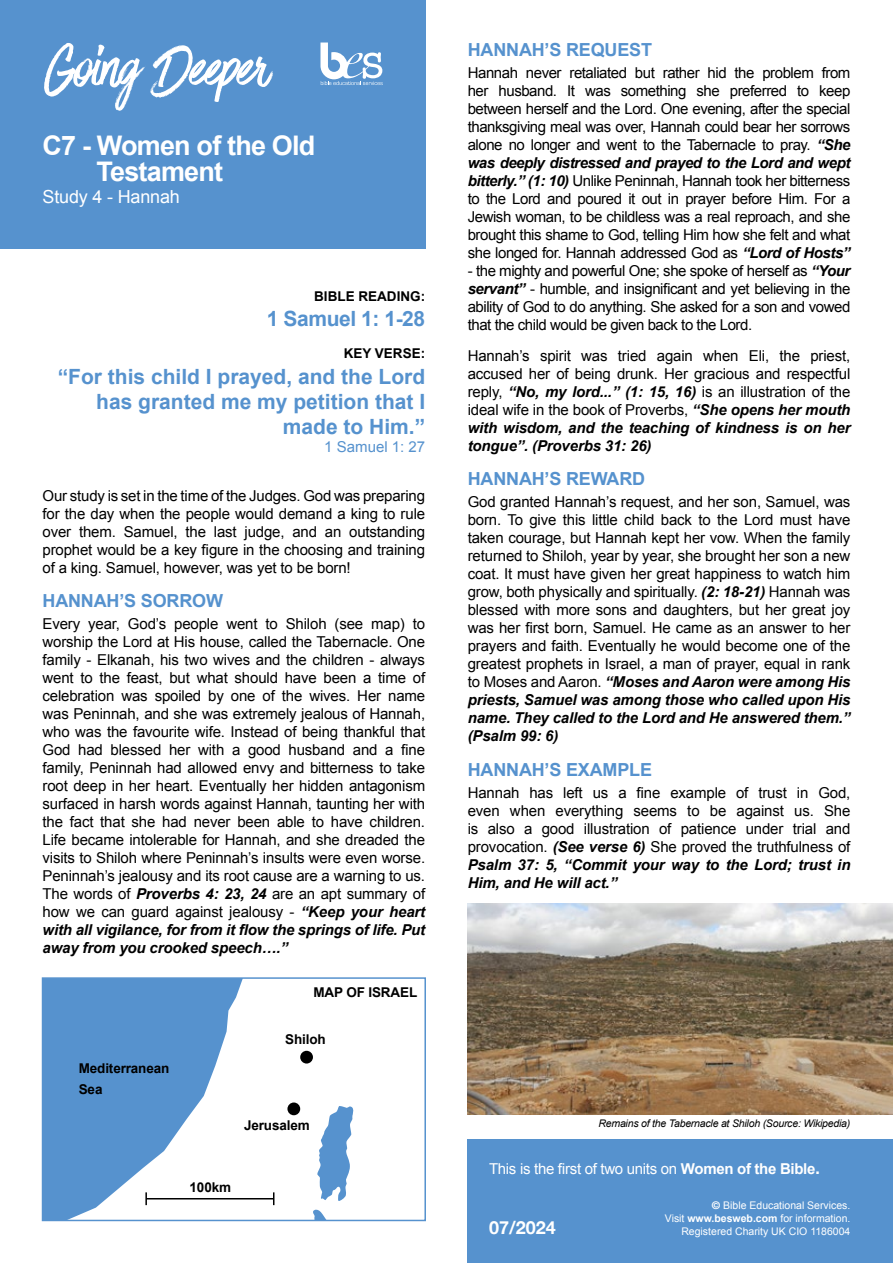
<style>
.page{position:relative;width:893px;height:1263px;background:#fff}
.page>*{position:absolute;margin:0;border:0;box-sizing:border-box;transform-origin:0 0}
.t1{font:66px "Have Heart One";letter-spacing:-.01em;color:#fff}
.t2{font:700 27px/26.4px "Arial";letter-spacing:-.03em;color:#fff}
.t3{font:700 21px/25.2px "Arial";color:#5692ce;text-align:right}
.t4{font:700 21px "Arial";letter-spacing:-.02em;color:#5692ce}
.t5{font:700 18px "Arial";letter-spacing:-.01em;color:#5692ce}
.t6{font:18px "Arial";letter-spacing:-.01em;color:#fff}
.t7{font:700 18px "Helvetica Neue";color:#fff}
.t8{font:15px/18px "Arial";letter-spacing:-.01em;color:#000;text-align:justify}
.t9{font:15px "Arial";letter-spacing:-.02em;color:#fff}
.t10{font:15px "Arial";color:#5692ce}
.t11{font:700 13.5px/20.4px "Arial";letter-spacing:-.01em;color:#000}
.t12{font:10.5px/12.6px "Arial";color:#fff;text-align:right}
.t13{font:italic 10.5px "Arial";letter-spacing:-.02em;color:#000}
.s1{font-weight:700;font-style:italic}
.s2{font-weight:700}
.s3{font-weight:700;font-size:18px}
.s4{font-family:"Helvetica Neue";font-weight:700}
</style>
<div class="page">
<div style="left:468px;top:1140px;width:425px;height:123px;background:#5692ce"></div>
<div style="left:0;top:0;width:425px;height:248px;background:#5692ce"></div>
<svg style="left:320px;top:43px;width:63px;height:42px"></svg>
<img style="left:468px;top:904px;width:425px;height:210px">
<svg style="left:45px;top:980px;width:198px;height:238px;fill:#5692ce"></svg>
<svg style="left:317px;top:1106px;width:37px;height:95px"></svg>
<svg style="left:313px;top:1209px;width:12px;height:9px"></svg>
<div style="left:42px;top:977px;width:384px;height:244px;border:2px solid #5692ce"></div>
<div style="left:300px;top:1051px;width:13px;height:12px;background:#000;border-radius:50%"></div>
<div style="left:287px;top:1102px;width:13px;height:13px;background:#000;border-radius:50%"></div>
<hr style="left:146px;top:1198px;width:128px;height:1px;background:#000">
<svg style="left:145px;top:1192px;width:2px;height:13px"></svg>
<svg style="left:273px;top:1192px;width:1px;height:13px"></svg>
<h1 class="t1" style="left:45px;top:32px;width:225px">Going Deeper</h1>
<h2 class="t2" style="left:97px;top:133px;width:220px;text-indent:-54px">C7 - Women of the Old<br>Testament</h2>
<p class="t6" style="left:43px;top:185px;width:139px">Study 4 - Hannah</p>
<p class="t11" style="left:314px;top:286px;width:112px">BIBLE READING:</p>
<h3 class="t4" style="left:267px;top:305px;width:160px">1 Samuel 1: 1-28</h3>
<p class="t11" style="left:344px;top:344px;width:83px">KEY VERSE:</p>
<h3 class="t3" style="left:58px;top:364px;width:369px">“For this child I prayed, and the Lord has granted me my petition that I made to Him.”</h3>
<p class="t10" style="left:324px;top:437px;width:102px">1 Samuel 1: 27</p>
<p class="t8" style="left:43px;top:487px;width:384px">Our study is set in the time of the Judges. God was preparing for the day when the people would demand a king to rule over them. Samuel, the last judge, and an outstanding prophet would be a key figure in the choosing and training of a king. Samuel, however, was yet to be born!</p>
<p class="t5" style="left:43px;top:589px;width:182px">HANNAH’S SORROW</p>
<p class="t8" style="left:43px;top:615px;width:384px">Every year, God’s people went to Shiloh (see map) to worship the Lord at His house, called the Tabernacle. One family - Elkanah, his two wives and the children - always went to the feast, but what should have been a time of celebration was spoiled by one of the wives. Her name was Peninnah, and she was extremely jealous of Hannah, who was the favourite wife. Instead of being thankful that God had blessed her with a good husband and a fine family, Peninnah had allowed envy and bitterness to take root deep in her heart. Eventually her hidden antagonism surfaced in harsh words against Hannah, taunting her with the fact that she had never been able to have children.<br>Life became intolerable for Hannah, and she dreaded the visits to Shiloh where Peninnah’s insults were even worse.<br>Peninnah’s jealousy and its root cause are a warning to us.<br>The words of <span class="s1">Proverbs 4: 23, 24</span> are an apt summary of how we can guard against jealousy - <span class="s1">“Keep your heart with all vigilance, for from it flow the springs of life. Put away from you crooked speech….”</span></p>
<p class="t11" style="left:313px;top:983px;width:105px">MAP OF ISRAEL</p>
<p class="t11" style="left:79px;top:1059px;width:92px">Mediterranean<br>Sea</p>
<p class="t11" style="left:285px;top:1029px;width:42px">Shiloh</p>
<p class="t5" style="left:468px;top:37px;width:186px">HANNAH’S REQUEST</p>
<p class="t8" style="left:468px;top:64px;width:384px">Hannah never retaliated but rather hid the problem from her husband. It was something she preferred to keep between herself and the Lord. One evening, after the special thanksgiving meal was over, Hannah could bear her sorrows alone no longer and went to the Tabernacle to pray. <span class="s1">“She was deeply distressed and prayed to the Lord and wept bitterly.” (1: 10)</span> Unlike Peninnah, Hannah took her bitterness to the Lord and poured it out in prayer before Him. For a Jewish woman, to be childless was a real reproach, and she brought this shame to God, telling Him how she felt and what she longed for. Hannah addressed God as <span class="s1">“Lord of Hosts”</span></p>
<p class="t8" style="left:468px;top:262px;width:384px">- the mighty and powerful One; she spoke of herself as <span class="s1">“Your servant”</span> - humble, and insignificant and yet believing in the ability of God to do anything. She asked for a son and vowed that the child would be given back to the Lord.</p>
<p class="t8" style="left:468px;top:347px;width:384px">Hannah’s spirit was tried again when Eli, the priest, accused her of being drunk. Her gracious and respectful reply, <span class="s1">“No, my lord...” (1: 15, 16)</span> is an illustration of the ideal wife in the book of Proverbs, <span class="s1">“She opens her mouth with wisdom, and the teaching of kindness is on her tongue”. (Proverbs 31: 26)</span></p>
<p class="t5" style="left:468px;top:467px;width:179px">HANNAH’S REWARD</p>
<p class="t8" style="left:468px;top:493px;width:384px">God granted Hannah’s request, and her son, Samuel, was born. To give this little child back to the Lord must have taken courage, but Hannah kept her vow. When the family returned to Shiloh, year by year, she brought her son a new coat. It must have given her great happiness to watch him grow, both physically and spiritually. <span class="s1">(2: 18-21)</span> Hannah was blessed with more sons and daughters, but her great joy was her first born, Samuel. He came as an answer to her prayers and faith. Eventually he would become one of the greatest prophets in Israel, a man of prayer, equal in rank to Moses and Aaron. <span class="s1">“Moses and Aaron were among His priests, Samuel was among those who called upon His name. They called to the Lord and He answered them.” (Psalm 99: 6)</span></p>
<p class="t5" style="left:468px;top:757px;width:186px">HANNAH’S EXAMPLE</p>
<p class="t8" style="left:468px;top:784px;width:384px">Hannah has left us a fine example of trust in God, even when everything seems to be against us. She is also a good illustration of patience under trial and provocation. <span class="s1">(See verse 6)</span> She proved the truthfulness of <span class="s1">Psalm 37: 5, “Commit your way to the Lord; trust in Him, and He will act.”</span></p>
<p class="t11" style="left:190px;top:1178px;width:43px">100km</p>
<p class="t11" style="left:244px;top:1116px;width:67px">Jerusalem</p>
<p class="t13" style="left:598px;top:1116px;width:253px">Remains of the Tabernacle at Shiloh (Source: Wikipedia)</p>
<p class="t9" style="left:489px;top:1159px;width:333px">This is the first of two units on <span class="s2">Women of the Bible</span><span class="s3">.</span></p>
<p class="t12" style="left:665px;top:1199px;width:187px"><span class="s4">©</span> Bible Educational Services.<br>Visit <span class="s2">www.besweb.com</span> for information.</p>
<p class="t7" style="left:489px;top:1214px;width:68px">07/2024</p>
<p class="t12" style="left:681px;top:1225px;width:171px">Registered Charity UK CIO 1186004</p>
</div>
